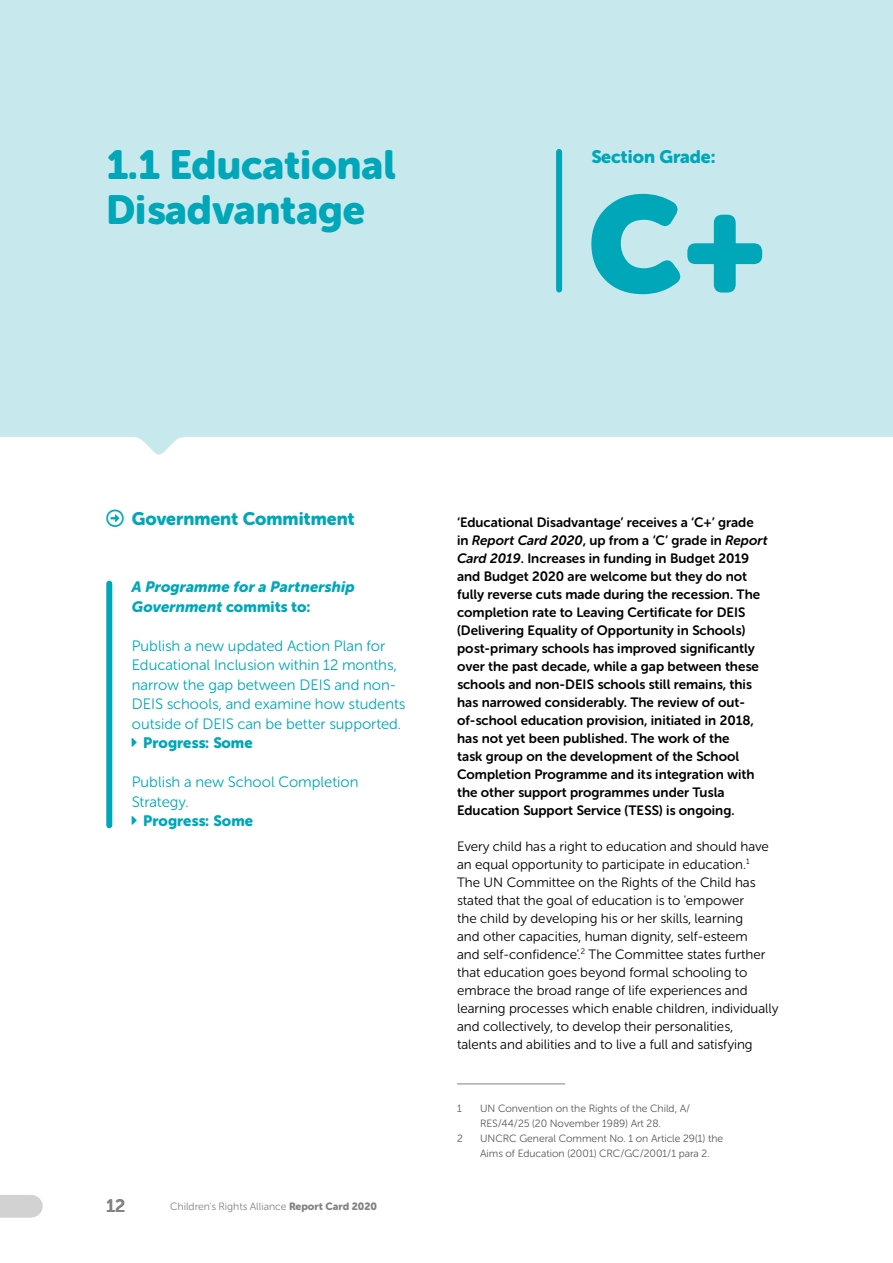
<style>
.page{position:relative;width:893px;height:1263px;background:#fff}
.page>*{position:absolute;margin:0;border:0;box-sizing:border-box;transform-origin:0 0}
.t1{font:135px "Museo Sans Rounded";color:#00a7b8}
.t2{font:40.5px/45px "Museo Sans Rounded 900";color:#00a7b8}
.t3{font:18px "Museo Sans Rounded 900";color:#00a7b8}
.t4{font:18px "Museo Sans Rounded 700";color:#848383}
.t5{font:15px/19.5px "Museo Sans Rounded 300";color:#00a7b8}
.t6{font:italic 15px/19.5px "Museo Sans Rounded 900";letter-spacing:.005em;color:#00a7b8}
.t7{font:15px "Museo Sans Rounded 900";color:#00a7b8}
.t8{font:13.5px/18px "Museo Sans Rounded 700";color:#000}
.t9{font:13.5px/18px "Museo Sans Rounded 300";color:#000}
.t10{font:10.5px/15px "Museo Sans Rounded 300";color:#58595b}
.t11{font:10.5px "Museo Sans Rounded 300";color:#848383}
.s1{font-style:normal}
.s2{font-family:"Museo Sans Rounded 900"}
.s3{font-style:italic}
</style>
<div class="page">
<svg style="left:0;top:383px;width:893px;height:72px;fill:#c7e8ec"></svg>
<div style="left:0;top:0;width:893px;height:383px;background:#c7e8ec"></div>
<div style="left:106px;top:584px;width:6px;height:241px;background:#00a7b8"></div>
<hr style="left:457px;top:1083px;width:108px;height:1px;background:#848383">
<div style="left:556px;top:152px;width:6px;height:138px;background:#00a7b8"></div>
<div style="left:0;top:1195px;width:31px;height:22px;background:#d3d2d2"></div>
<h2 class="t2" style="left:106px;top:143px;width:291px">1.1 Educational<br>Disadvantage</h2>
<h3 class="t3" style="left:591px;top:146px;width:126px">Section Grade:</h3>
<h1 class="t1" style="left:588px;top:167px;width:181px">C+</h1>
<h3 class="t3" style="left:132px;top:508px;width:225px">Government Commitment</h3>
<p class="t6" style="left:132px;top:577px;width:225px">A Programme for a Partnership<br>Government <span class="s1">commits to:</span></p>
<p class="t5" style="left:132px;top:636px;width:275px">Publish a new updated Action Plan for Educational Inclusion within 12 months, narrow the gap between DEIS and non-DEIS schools, and examine how students outside of DEIS can be better supported.</p>
<p class="t7" style="left:132px;top:734px;width:122px">★ Progress: Some</p>
<p class="t5" style="left:132px;top:772px;width:228px">Publish a new School Completion<br>Strategy.</p>
<p class="t7" style="left:132px;top:812px;width:123px">★ Progress: Some</p>
<h3 class="t4" style="left:106px;top:1196px;width:21px">12</h3>
<p class="t11" style="left:170px;top:1201px;width:209px">Children's Rights Alliance <span class="s2">Report Card 2020</span></p>
<p class="t8" style="left:457px;top:513px;width:312px">‘Educational Disadvantage’ receives a ‘C+’ grade in <span class="s3">Report Card 2020</span>, up from a ‘C’ grade in <span class="s3">Report Card 2019</span>. Increases in funding in Budget 2019 and Budget 2020 are welcome but they do not fully reverse cuts made during the recession. The completion rate to Leaving Certificate for DEIS (Delivering Equality of Opportunity in Schools) post-primary schools has improved significantly over the past decade, while a gap between these schools and non-DEIS schools still remains, this has narrowed considerably. The review of out&shy;of-school education provision, initiated in 2018, has not yet been published. The work of the<br>task group on the development of the School Completion Programme and its integration with the other support programmes under Tusla Education Support Service (TESS) is ongoing.</p>
<p class="t9" style="left:457px;top:837px;width:323px">Every child has a right to education and should have an equal opportunity to participate in education.<sup>1<br></sup>The UN Committee on the Rights of the Child has stated that the goal of education is to 'empower<br>the child by developing his or her skills, learning<br>and other capacities, human dignity, self-esteem<br>and self-confidence'.<sup>2</sup> The Committee states further that education goes beyond formal schooling to embrace the broad range of life experiences and learning processes which enable children, individually and collectively, to develop their personalities,<br>talents and abilities and to live a full and satisfying</p>
<p class="t10" style="left:457px;top:1101px;width:6px">1</p>
<p class="t10" style="left:480px;top:1101px;width:212px">UN Convention on the Rights of the Child, A/<br>RES/44/25 (20 November 1989) Art 28.</p>
<p class="t10" style="left:457px;top:1131px;width:7px">2</p>
<p class="t10" style="left:480px;top:1131px;width:245px">UNCRC General Comment No. 1 on Article 29(1) the<br>Aims of Education (2001) CRC/GC/2001/1 para 2.</p>
</div>
